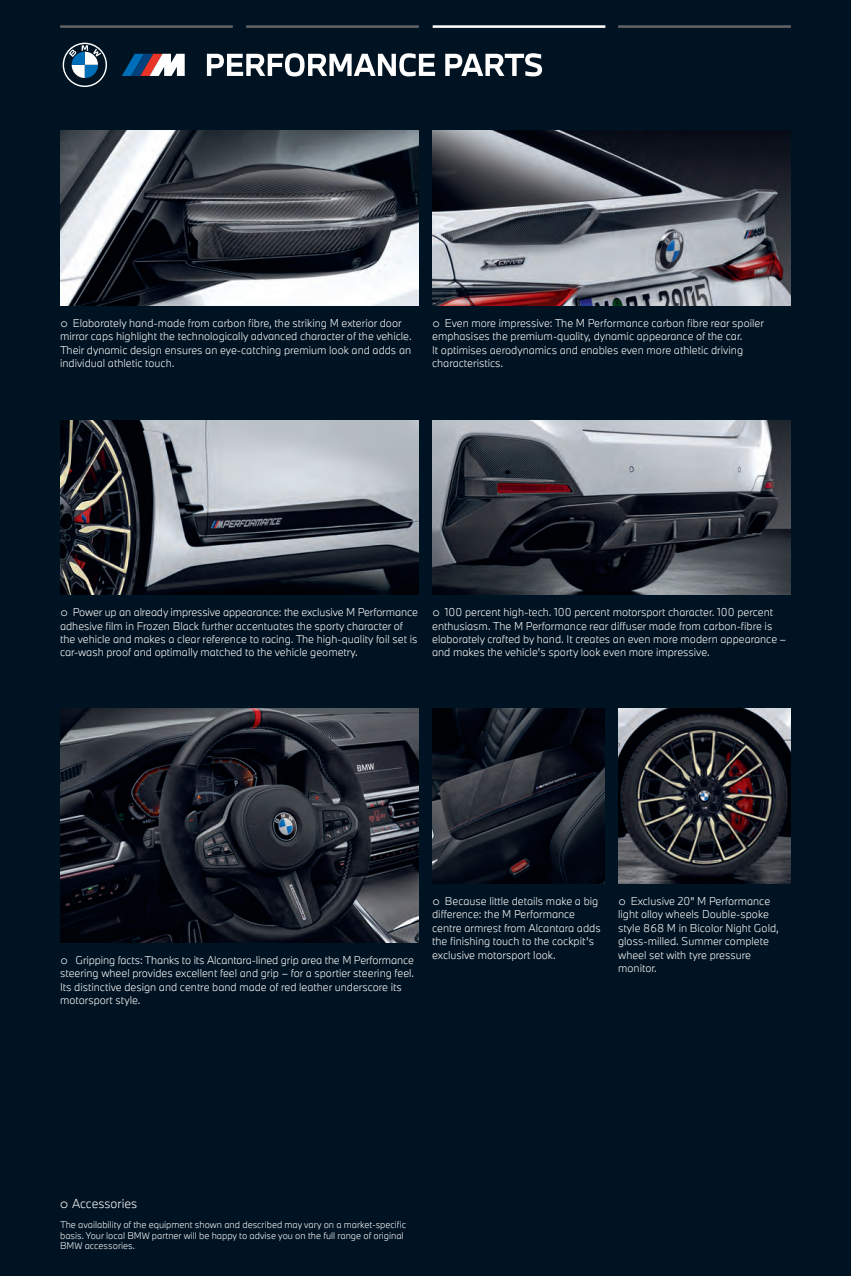
<style>
.page{position:relative;width:851px;height:1276px;background:#fff}
.page>*{position:absolute;margin:0;border:0;box-sizing:border-box;transform-origin:0 0}
.t1{font:300 12px "BMW Type Next";color:#fff}
.t2{font:300 10.5px/13.5px "BMW Type Next";color:#fff}
.t3{font:300 9px/10.5px "BMW Type Next";color:#fff}
</style>
<div class="page">
<div style="left:0;top:0;width:850px;height:1276px;background:#001322"></div>
<hr style="left:60px;top:25px;width:173px;height:3px;background:#636366">
<hr style="left:246px;top:25px;width:173px;height:3px;background:#636366">
<hr style="left:432px;top:25px;width:173px;height:3px;background:#fff">
<hr style="left:618px;top:25px;width:172px;height:3px;background:#636366">
<svg style="left:207px;top:53px;width:228px;height:23px"></svg>
<svg style="left:445px;top:53px;width:97px;height:23px"></svg>
<svg style="left:122px;top:54px;width:63px;height:22px"></svg>
<svg style="left:63px;top:43px;width:44px;height:44px"></svg>
<img style="left:432px;top:420px;width:358px;height:175px">
<img style="left:432px;top:708px;width:172px;height:175px">
<img style="left:618px;top:708px;width:172px;height:175px">
<img style="left:432px;top:131px;width:358px;height:175px">
<img style="left:60px;top:131px;width:359px;height:175px">
<img style="left:60px;top:420px;width:359px;height:175px">
<img style="left:60px;top:708px;width:359px;height:234px">
<p class="t2" style="left:60px;top:316px;width:353px">○ Elaborately hand-made from carbon fibre, the striking M exterior door mirror caps highlight the technologically advanced character of the vehicle.<br>Their dynamic design ensures an eye-catching premium look and adds an individual athletic touch.</p>
<p class="t2" style="left:432px;top:316px;width:333px">○ Even more impressive: The M Performance carbon fibre rear spoiler emphasises the premium-quality, dynamic appearance of the car.<br>It optimises aerodynamics and enables even more athletic driving characteristics.</p>
<p class="t2" style="left:60px;top:605px;width:359px">○ Power up an already impressive appearance: the exclusive M Performance adhesive film in Frozen Black further accentuates the sporty character of the vehicle and makes a clear reference to racing. The high-quality foil set is car-wash proof and optimally matched to the vehicle geometry.</p>
<p class="t2" style="left:432px;top:605px;width:355px">○ 100 percent high-tech. 100 percent motorsport character. 100 percent enthusiasm. The M Performance rear diffuser made from carbon-fibre is elaborately crafted by hand. It creates an even more modern appearance – and makes the vehicle's sporty look even more impressive.</p>
<p class="t2" style="left:60px;top:953px;width:355px">○ Gripping facts: Thanks to its Alcantara-lined grip area the M Performance steering wheel provides excellent feel and grip – for a sportier steering feel.<br>Its distinctive design and centre band made of red leather underscore its motorsport style.</p>
<p class="t2" style="left:432px;top:894px;width:170px">○ Because little details make a big difference: the M Performance centre armrest from Alcantara adds the finishing touch to the cockpit’s exclusive motorsport look.</p>
<p class="t2" style="left:618px;top:894px;width:162px">○ Exclusive 20" M Performance light alloy wheels Double-spoke style 868 M in Bicolor Night Gold, gloss-milled. Summer complete wheel set with tyre pressure monitor.</p>
<p class="t1" style="left:60px;top:1194px;width:79px">○ Accessories</p>
<p class="t3" style="left:60px;top:1219px;width:347px">The availability of the equipment shown and described may vary on a market-specific basis. Your local BMW partner will be happy to advise you on the full range of original<br>BMW accessories.</p>
</div>
